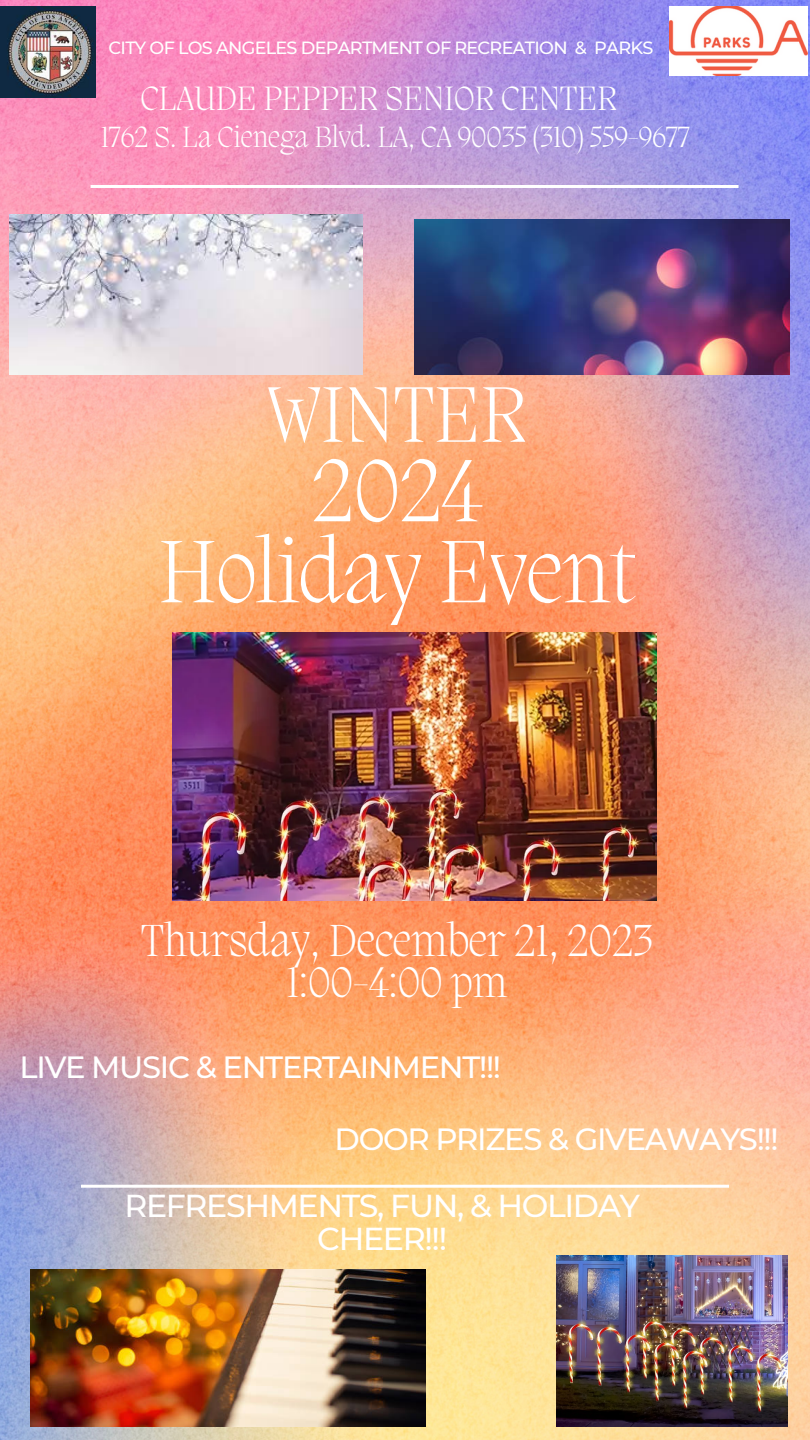
<style>
.page{position:relative;width:810px;height:1440px;background:#fff}
.page>*{position:absolute;margin:0;border:0;box-sizing:border-box;transform-origin:0 0}
.t1{font:200 90.7px "Migra";letter-spacing:-.005em;color:#fff}
.t2{font:200 80.7px "Migra";letter-spacing:-.005em;color:#fff}
.t3{font:200 46px "Migra";letter-spacing:-.005em;color:#fff}
.t4{font:200 44px "Migra";color:#fff}
.t5{font:200 34.6px "Migra";letter-spacing:-.005em;color:#fff}
.t6{font:500 31.7px/32.2px "Montserrat";letter-spacing:-.045em;color:#fff;text-align:center}
.t7{font:500 30.7px "Montserrat";letter-spacing:-.045em;color:#fff}
.t8{font:200 30px "Migra";letter-spacing:-.005em;color:#fff}
.t9{font:500 17.7px "Montserrat";letter-spacing:-.045em;color:#fff}
</style>
<div class="page">
<img style="left:0;top:0;width:810px;height:1440px">
<hr style="left:91px;top:185px;width:648px;height:3px;background:#fff">
<hr style="left:81px;top:1185px;width:648px;height:3px;background:#fff">
<img style="left:0;top:6px;width:96px;height:91px">
<img style="left:670px;top:6px;width:138px;height:69px">
<img style="left:415px;top:220px;width:375px;height:154px">
<img style="left:9px;top:215px;width:354px;height:159px">
<img style="left:173px;top:633px;width:484px;height:267px">
<img style="left:557px;top:1255px;width:231px;height:171px">
<img style="left:30px;top:1269px;width:396px;height:157px">
<p class="t9" style="left:109px;top:37px;width:546px">CITY OF LOS ANGELES DEPARTMENT OF RECREATION &amp; PARKS</p>
<p class="t5" style="left:140px;top:82px;width:478px">CLAUDE PEPPER SENIOR CENTER</p>
<p class="t8" style="left:101px;top:123px;width:591px">1762 S. La Cienega Blvd. LA, CA 90035 (310) 559-9677</p>
<p class="t2" style="left:267px;top:376px;width:261px">WINTER</p>
<p class="t1" style="left:312px;top:448px;width:172px">2024</p>
<p class="t1" style="left:158px;top:529px;width:479px">Holiday Event</p>
<p class="t3" style="left:141px;top:919px;width:514px">Thursday, December 21, 2023</p>
<p class="t4" style="left:287px;top:961px;width:222px">1:00-4:00 pm</p>
<p class="t7" style="left:20px;top:1048px;width:483px">LIVE MUSIC &amp; ENTERTAINMENT!!!</p>
<p class="t7" style="left:335px;top:1121px;width:446px">DOOR PRIZES &amp; GIVEAWAYS!!!</p>
<p class="t6" style="left:124px;top:1190px;width:517px">REFRESHMENTS, FUN, &amp; HOLIDAY<br>CHEER!!!</p>
</div>
